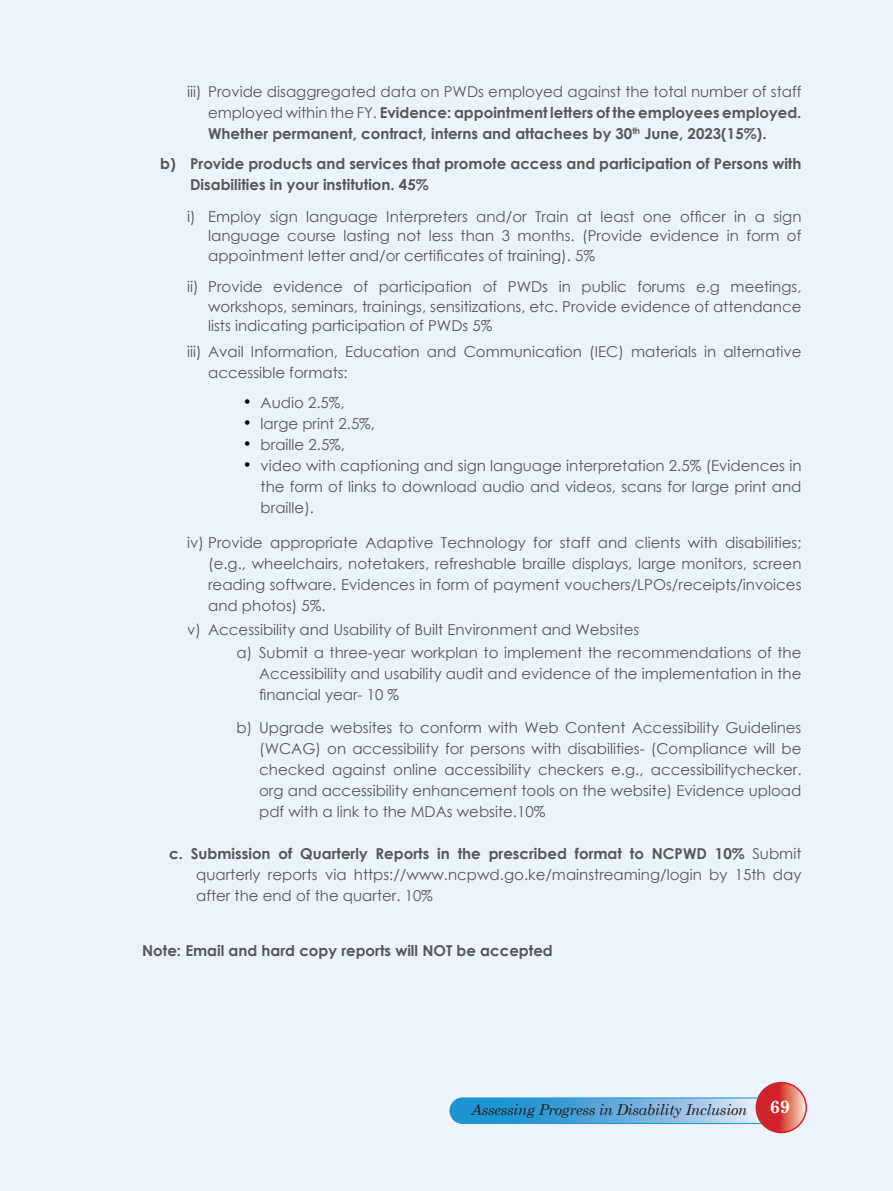
<style>
.page{position:relative;width:893px;height:1191px;background:#ecf3fa}
.page>*{position:absolute;margin:0;border:0;box-sizing:border-box;transform-origin:0 0}
.t1{font:700 18px "Century Schoolbook";color:#fff}
.List_Paragraph{font:15px/21px "Century Gothic";color:#57585a;text-align:justify}
.List_Paragraph-2{font:700 15px/21px "Century Gothic";color:#57585a;text-align:justify}
.t2{font:italic 15px "Century Schoolbook";letter-spacing:-.02em;color:#231f20}
.s1{font-weight:400}
.s2{font-family:"Arial";font-size:18px;color:#000}
.s3{font-weight:700}
</style>
<div class="page">
<svg style="left:450px;top:1098px;width:323px;height:25px;background:#65aedd"></svg>
<div style="left:450px;top:1097px;width:323px;height:26px;border:1px solid #1f94d2;border-radius:13px"></div>
<svg style="left:756px;top:1082px;width:50px;height:50px;background:#d95049"></svg>
<div style="left:755px;top:1081px;width:52px;height:52px;border:2px solid #d1232a;border-radius:50%"></div>
<p class="List_Paragraph-2" style="left:208px;top:80px;width:595px;text-indent:-21px"><span class="s1">iii) Provide disaggregated data on PWDs employed against the total number of staff employed within the FY.</span> Evidence: appointment letters of the employees employed.<br>Whether permanent, contract, interns and attachees by 30<sup>th</sup> June, 2023(15%).</p>
<p class="List_Paragraph-2" style="left:190px;top:152px;width:613px;text-indent:-30px">b) Provide products and services that promote access and participation of Persons with<br>Disabilities in your institution. 45%</p>
<p class="List_Paragraph" style="left:208px;top:206px;width:595px;line-height:19.5px;text-indent:-21px">i) Employ sign language Interpreters and/or Train at least one officer in a sign language course lasting not less than 3 months. (Provide evidence in form of appointment letter and/or certificates of training). 5%</p>
<p class="List_Paragraph" style="left:208px;top:277px;width:595px;line-height:19.5px;text-indent:-21px">ii) Provide evidence of participation of PWDs in public forums e.g meetings, workshops, seminars, trainings, sensitizations, etc. Provide evidence of attendance lists indicating participation of PWDs 5%</p>
<p class="List_Paragraph" style="left:208px;top:340px;width:595px;text-indent:-21px">iii) Avail Information, Education and Communication (IEC) materials in alternative accessible formats:</p>
<p class="List_Paragraph" style="left:244px;top:391px;width:102px"><span class="s2">•</span> Audio 2.5%,</p>
<p class="List_Paragraph" style="left:244px;top:413px;width:132px"><span class="s2">•</span> large print 2.5%,</p>
<p class="List_Paragraph" style="left:244px;top:434px;width:102px"><span class="s2">•</span> braille 2.5%,</p>
<p class="List_Paragraph" style="left:261px;top:455px;width:542px;text-indent:-16px"><span class="s2">•</span> video with captioning and sign language interpretation 2.5% (Evidences in the form of links to download audio and videos, scans for large print and braille).</p>
<p class="List_Paragraph" style="left:208px;top:532px;width:595px;text-indent:-21px">iv) Provide appropriate Adaptive Technology for staff and clients with disabilities; (e.g., wheelchairs, notetakers, refreshable braille displays, large monitors, screen reading software. Evidences in form of payment vouchers/LPOs/receipts/invoices and photos) 5%.</p>
<p class="List_Paragraph" style="left:187px;top:619px;width:454px">v) Accessibility and Usability of Built Environment and Websites</p>
<p class="List_Paragraph" style="left:259px;top:641px;width:544px;text-indent:-22px">a) Submit a three-year workplan to implement the recommendations of the Accessibility and usability audit and evidence of the implementation in the financial year- 10 %</p>
<p class="List_Paragraph" style="left:259px;top:716px;width:544px;text-indent:-22px">b) Upgrade websites to conform with Web Content Accessibility Guidelines (WCAG) on accessibility for persons with disabilities- (Compliance will be checked against online accessibility checkers e.g., accessibilitychecker. org and accessibility enhancement tools on the website) Evidence upload pdf with a link to the MDAs website.10%</p>
<p class="List_Paragraph" style="left:196px;top:842px;width:607px;text-indent:-27px"><span class="s3">c. Submission of Quarterly Reports in the prescribed format to NCPWD 10%</span> Submit quarterly reports via https://www.ncpwd.go.ke/mainstreaming/login by 15th day after the end of the quarter. 10%</p>
<p class="List_Paragraph-2" style="left:142px;top:939px;width:412px">Note: Email and hard copy reports will NOT be accepted</p>
<p class="t2" style="left:471px;top:1098px;width:277px">Assessing Progress in Disability Inclusion</p>
<p class="t1" style="left:770px;top:1092px;width:22px">69</p>
</div>
